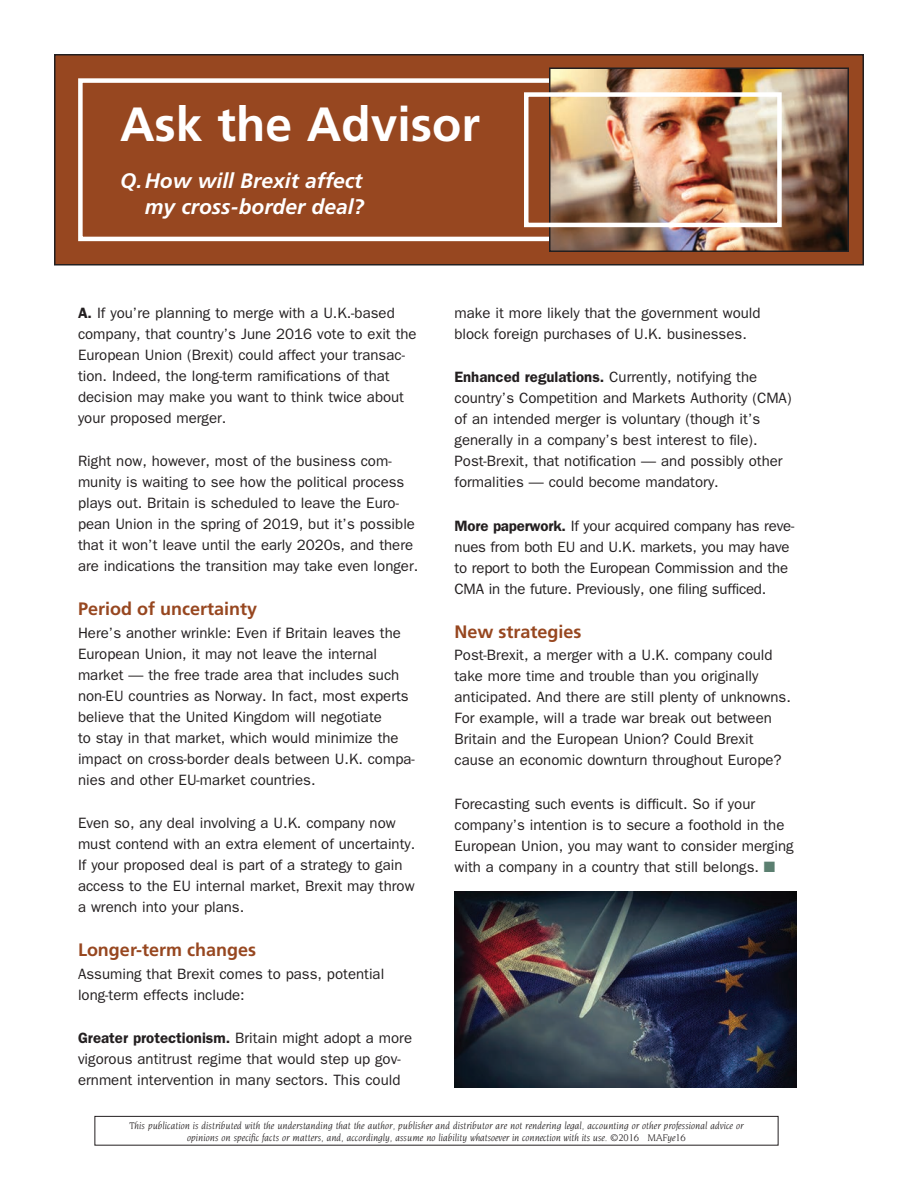
<style>
.page{position:relative;width:918px;height:1188px;background:#fff}
.page>*{position:absolute;margin:0;border:0;box-sizing:border-box;transform-origin:0 0}
.t1{font:700 48px "Frutiger LT Std";color:#fff}
.t2{font:italic 700 21px/25.2px "Frutiger LT Std";color:#fff;text-align:right}
.t3{font:700 18px "Frutiger LT Std";color:#974720}
.t4{font:15px/21px "ITC Franklin Gothic Std";color:#231f20}
.t5{font:italic 10.5px/12px "Novarese Std";color:#231f20;text-align:center}
.s1{font-weight:600}
.s2{color:#5b7f70}
</style>
<div class="page">
<div style="left:94px;top:1116px;width:684px;height:30px;border:1px solid #231f20"></div>
<div style="left:55px;top:55px;width:808px;height:210px;background:#974720"></div>
<div style="left:54px;top:54px;width:810px;height:212px;border:2px solid #231f20"></div>
<div style="left:78px;top:78px;width:762px;height:163px;border:4px solid #fff"></div>
<img style="left:552px;top:71px;width:294px;height:178px">
<div style="left:549px;top:68px;width:300px;height:184px;border:2px solid #231f20"></div>
<div style="left:524px;top:92px;width:258px;height:135px;border:4px solid #fff"></div>
<img style="left:454px;top:891px;width:342px;height:197px">
<h1 class="t1" style="left:120px;top:96px;width:362px">Ask the Advisor</h1>
<h2 class="t2" style="left:120px;top:169px;width:246px">Q. How will Brexit affect my cross-border deal?</h2>
<p class="t4" style="left:78px;top:302px;width:340px"><span class="s1">A.</span> If you’re planning to merge with a U.K.-based company, that country’s June 2016 vote to exit the European Union (Brexit) could affect your transac&shy;tion. Indeed, the long-term ramifications of that decision may make you want to think twice about your proposed merger.</p>
<p class="t4" style="left:78px;top:451px;width:342px">Right now, however, most of the business com&shy;munity is waiting to see how the political process plays out. Britain is scheduled to leave the Euro&shy;pean Union in the spring of 2019, but it’s possible that it won’t leave until the early 2020s, and there are indications the transition may take even longer.</p>
<p class="t3" style="left:78px;top:599px;width:181px">Period of uncertainty</p>
<p class="t4" style="left:78px;top:622px;width:338px">Here’s another wrinkle: Even if Britain leaves the European Union, it may not leave the internal market — the free trade area that includes such non-EU countries as Norway. In fact, most experts believe that the United Kingdom will negotiate<br>to stay in that market, which would minimize the impact on cross-border deals between U.K. compa&shy;nies and other EU-market countries.</p>
<p class="t4" style="left:78px;top:813px;width:339px">Even so, any deal involving a U.K. company now must contend with an extra element of uncertainty.<br>If your proposed deal is part of a strategy to gain access to the EU internal market, Brexit may throw a wrench into your plans.</p>
<p class="t3" style="left:78px;top:940px;width:180px">Longer-term changes</p>
<p class="t4" style="left:78px;top:964px;width:308px">Assuming that Brexit comes to pass, potential long-term effects include:</p>
<p class="t4" style="left:78px;top:1028px;width:336px"><span class="s1">Greater protectionism.</span> Britain might adopt a more vigorous antitrust regime that would step up gov&shy;ernment intervention in many sectors. This could</p>
<p class="t4" style="left:454px;top:302px;width:308px">make it more likely that the government would block foreign purchases of U.K. businesses.</p>
<p class="t4" style="left:454px;top:367px;width:339px"><span class="s1">Enhanced regulations.</span> Currently, notifying the country’s Competition and Markets Authority (CMA) of an intended merger is voluntary (though it’s generally in a company’s best interest to file).<br>Post-Brexit, that notification — and possibly other formalities — could become mandatory.</p>
<p class="t4" style="left:454px;top:515px;width:341px"><span class="s1">More paperwork.</span> If your acquired company has reve&shy;nues from both EU and U.K. markets, you may have to report to both the European Commission and the CMA in the future. Previously, one filing sufficed.</p>
<p class="t3" style="left:454px;top:621px;width:129px">New strategies</p>
<p class="t4" style="left:454px;top:645px;width:338px">Post-Brexit, a merger with a U.K. company could take more time and trouble than you originally anticipated. And there are still plenty of unknowns.<br>For example, will a trade war break out between Britain and the European Union? Could Brexit cause an economic downturn throughout Europe?</p>
<p class="t4" style="left:454px;top:793px;width:341px">Forecasting such events is difficult. So if your company’s intention is to secure a foothold in the European Union, you may want to consider merging with a company in a country that still belongs. <span class="s2">■</span></p>
<p class="t5" style="left:129px;top:1119px;width:616px">This publication is distributed with the understanding that the author, publisher and distributor are not rendering legal, accounting or other professional advice or opinions on specific facts or matters, and, accordingly, assume no liability whatsoever in connection with its use. ©2016 MAFye16</p>
</div>
